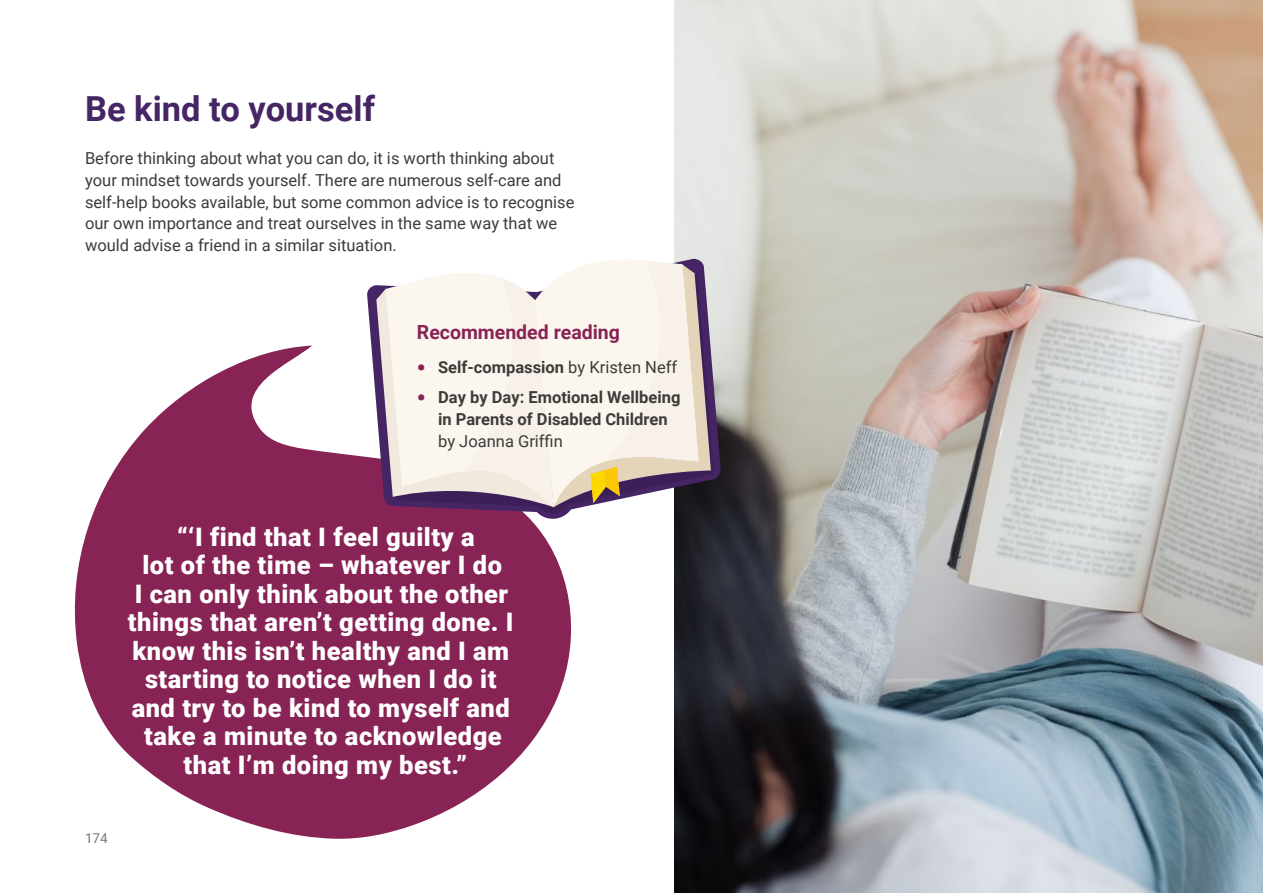
<style>
.page{position:relative;width:1263px;height:893px;background:#fff}
.page>*{position:absolute;margin:0;border:0;box-sizing:border-box;transform-origin:0 0}
.Subheading_H4{font:700 34.5px "Roboto";color:#452564}
.Quote_P{font:900 25.5px/28.5px "Roboto";letter-spacing:.02em;color:#fff;text-align:center}
.Subhead_H5_Pink{font:700 19.5px "Roboto";color:#882356}
.Body_Copy_P{font:16.5px/21.8px "Roboto";color:#3c3c3b}
.Bullet_List_-_Pink{font:700 16.5px/21.8px "Roboto";color:#3c3c3b}
.t1{font:13.5px "Roboto";color:#767675}
.s1{font-weight:900;font-size:24px;color:#882356}
.s2{font-weight:400}
</style>
<div class="page">
<svg style="left:74px;top:346px;width:498px;height:493px;fill:#882356"></svg>
<img style="left:674px;top:0;width:588px;height:893px">
<svg style="left:367px;top:258px;width:354px;height:255px"></svg>
<svg style="left:376px;top:259px;width:335px;height:261px;background:#e2d8d5"></svg>
<hr style="left:1262px;top:0;width:1px;height:893px;background:#452564">
<h4 class="Subheading_H4" style="left:85px;top:85px;width:292px">Be kind to yourself</h4>
<p class="Body_Copy_P" style="left:85px;top:147px;width:491px">Before thinking about what you can do, it is worth thinking about your mindset towards yourself. There are numerous self-care and self-help books available, but some common advice is to recognise our own importance and treat ourselves in the same way that we would advise a friend in a similar situation.</p>
<h5 class="Subhead_H5_Pink" style="left:417px;top:318px;width:205px">Recommended reading</h5>
<p class="Bullet_List_-_Pink" style="left:417px;top:356px;width:262px"><span class="s1">•</span> Self-compassion <span class="s2">by Kristen Neff</span></p>
<p class="Bullet_List_-_Pink" style="left:438px;top:386px;width:244px;text-indent:-21px"><span class="s1">•</span> Day by Day: Emotional Wellbeing in Parents of Disabled Children <span class="s2">by Joanna Griffin</span></p>
<p class="Quote_P" style="left:128px;top:522px;width:387px">“‘I find that I feel guilty a<br>lot of the time – whatever I do<br>I can only think about the other things that aren’t getting done. I know this isn’t healthy and I am starting to notice when I do it and try to be kind to myself and take a minute to acknowledge that I’m doing my best.”</p>
<p class="t1" style="left:85px;top:829px;width:24px">174</p>
</div>
